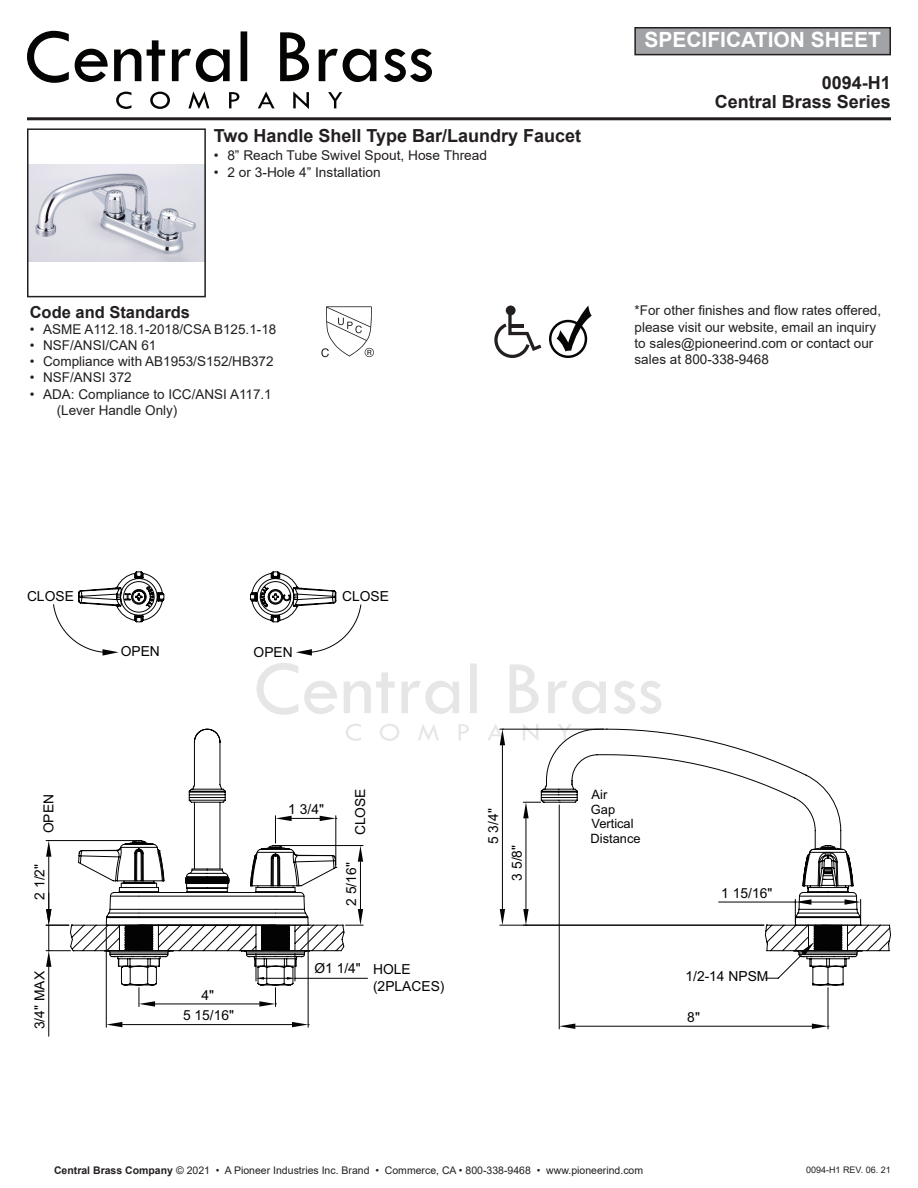
<style>
.page{position:relative;width:918px;height:1188px;background:#fff}
.page>*{position:absolute;margin:0;border:0;box-sizing:border-box;transform-origin:0 0}
.t1{font:700 21px "Arial";color:#fff}
.t2{font:700 18px "Arial";color:#231f20}
.t3{font:700 16.5px "Arial";color:#231f20}
.t4{font:13.8px/16.4px "Arial";color:#030303}
.t5{font:13.5px/16.2px "Arial";color:#231f20}
.t6{font:12.9px/14.5px "Arial";color:#030303}
.t7{font:10.5px "Arial";color:#231f20}
.t8{font:9px "Arial";color:#231f20}
.s1{font-weight:700}
</style>
<div class="page">
<hr style="left:828px;top:988px;width:1px;height:41px;background:#030303">
<svg style="left:559px;top:1027px;width:16px;height:2px"></svg>
<svg style="left:812px;top:1027px;width:16px;height:2px"></svg>
<svg style="left:184px;top:1007px;width:645px;height:20px"></svg>
<hr style="left:106px;top:928px;width:1px;height:99px;background:#030303">
<hr style="left:308px;top:928px;width:1px;height:99px;background:#030303">
<hr style="left:122px;top:1024px;width:170px;height:1px;background:#030303">
<svg style="left:106px;top:1022px;width:16px;height:5px"></svg>
<svg style="left:292px;top:1022px;width:17px;height:5px"></svg>
<hr style="left:27px;top:117px;width:864px;height:3px;background:#231f20">
<img style="left:30px;top:165px;width:173px;height:96px">
<div style="left:27px;top:128px;width:179px;height:169px;border:2px solid #231f20"></div>
<div style="left:635px;top:28px;width:255px;height:27px;background:#a1a3a6"></div>
<div style="left:634px;top:27px;width:257px;height:28px;border:2px solid #231f20"></div>
<svg style="left:321px;top:306px;width:53px;height:51px"></svg>
<svg style="left:494px;top:314px;width:47px;height:44px"></svg>
<div style="left:506px;top:306px;width:10px;height:9px;background:#231f20;border-radius:50%"></div>
<svg style="left:557px;top:306px;width:35px;height:45px"></svg>
<div style="left:549px;top:320px;width:38px;height:38px;border:2px solid #050504;border-radius:50%"></div>
<svg style="left:280px;top:32px;width:152px;height:50px"></svg>
<svg style="left:27px;top:31px;width:220px;height:52px"></svg>
<svg style="left:116px;top:91px;width:226px;height:18px"></svg>
<svg style="left:46px;top:571px;width:845px;height:436px"></svg>
<h1 class="t1" style="left:644px;top:25px;width:238px">SPECIFICATION SHEET</h1>
<h2 class="t2" style="left:822px;top:70px;width:71px">0094-H1</h2>
<h2 class="t2" style="left:214px;top:123px;width:369px">Two Handle Shell Type Bar/Laundry Faucet</h2>
<p class="t5" style="left:214px;top:147px;width:275px">• 8” Reach Tube Swivel Spout, Hose Thread</p>
<p class="t5" style="left:214px;top:164px;width:168px">• 2 or 3-Hole 4” Installation</p>
<p class="t3" style="left:30px;top:300px;width:162px">Code and Standards</p>
<p class="t5" style="left:30px;top:321px;width:248px">• ASME A112.18.1-2018/CSA B125.1-18</p>
<p class="t5" style="left:30px;top:337px;width:128px">• NSF/ANSI/CAN 61</p>
<p class="t5" style="left:30px;top:353px;width:245px">• Compliance with AB1953/S152/HB372</p>
<p class="t5" style="left:30px;top:369px;width:104px">• NSF/ANSI 372</p>
<p class="t5" style="left:57px;top:386px;width:217px;text-indent:-27px">• ADA: Compliance to ICC/ANSI A117.1 (Lever Handle Only)</p>
<h2 class="t2" style="left:715px;top:89px;width:178px">Central Brass Series</h2>
<p class="t5" style="left:635px;top:302px;width:248px">*For other finishes and flow rates offered, please visit our website, email an inquiry to sales@pioneerind.com or contact our sales at 800-338-9468</p>
<p class="t4" style="left:27px;top:588px;width:48px">CLOSE</p>
<p class="t4" style="left:342px;top:588px;width:48px">CLOSE</p>
<p class="t4" style="left:121px;top:643px;width:41px">OPEN</p>
<p class="t4" style="left:254px;top:644px;width:41px">OPEN</p>
<p class="t4" style="left:40px;top:833px;width:41px;rotate:-90deg">OPEN</p>
<p class="t4" style="left:288px;top:801px;width:37px">1 3/4"</p>
<p class="t4" style="left:352px;top:835px;width:48px;rotate:-90deg">CLOSE</p>
<p class="t4" style="left:485px;top:844px;width:37px;rotate:-90deg">5 3/4"</p>
<p class="t6" style="left:591px;top:788px;width:51px">Air<br>Gap<br>Vertical<br>Distance</p>
<p class="t4" style="left:32px;top:900px;width:37px;rotate:-90deg">2 1/2"</p>
<p class="t4" style="left:343px;top:906px;width:45px;rotate:-90deg">2 5/16"</p>
<p class="t4" style="left:509px;top:881px;width:37px;rotate:-90deg">3 5/8"</p>
<p class="t4" style="left:721px;top:885px;width:53px">1 15/16"</p>
<p class="t4" style="left:32px;top:1029px;width:59px;rotate:-90deg">3/4" MAX</p>
<p class="t4" style="left:201px;top:987px;width:14px">4"</p>
<p class="t4" style="left:183px;top:1007px;width:53px">5 15/16"</p>
<p class="t4" style="left:314px;top:960px;width:48px">Ø1 1/4"</p>
<p class="t4" style="left:373px;top:961px;width:73px">HOLE (2PLACES)</p>
<p class="t4" style="left:685px;top:968px;width:85px">1/2-14 NPSM</p>
<p class="t4" style="left:687px;top:1009px;width:14px">8"</p>
<p class="t7" style="left:54px;top:1163px;width:591px"><span class="s1">Central Brass Company</span> © 2021 • A Pioneer Industries Inc. Brand • Commerce, CA • 800-338-9468 • www.pioneerind.com</p>
<p class="t8" style="left:806px;top:1164px;width:86px">0094-H1 REV. 06. 21</p>
</div>
